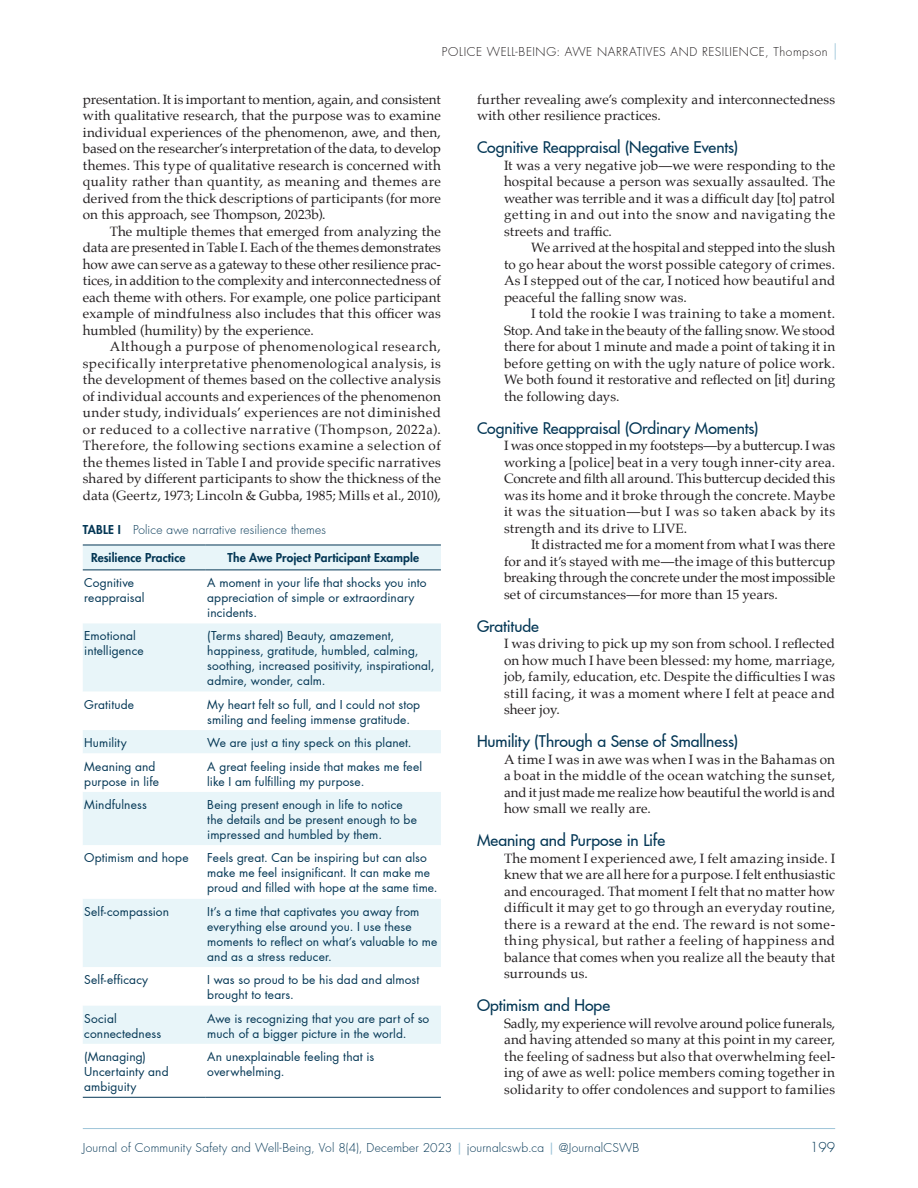
<style>
.page{position:relative;width:918px;height:1188px;background:#fff}
.page>*{position:absolute;margin:0;border:0;box-sizing:border-box;transform-origin:0 0}
.t1{font:500 15.75px "Futura LT Pro";letter-spacing:-.005em;color:#043755}
.t2{font:13.5px/16.5px "Palatino";letter-spacing:.015em;color:#231f20;text-align:justify}
.t3{font:300 13.5px "Futura LT Pro";color:#043755}
.t4{font:12px/15px "Futura LT Pro";letter-spacing:.01em;color:#043755}
.t5{font:300 12px "Futura LT Pro";letter-spacing:.015em;color:#043755}
.t6{font:300 12px "Futura LT Pro";letter-spacing:.05em;color:#231f20}
.t7{font:800 12px "Futura LT Pro";letter-spacing:.005em;color:#043755}
.s1{font-weight:800}
.s2{font-weight:500;color:#9cc4d8}
</style>
<div class="page">
<hr style="left:83px;top:1128px;width:752px;height:1px;background:#3889b0">
<svg style="left:835px;top:43px;width:1px;height:17px"></svg>
<div style="left:83px;top:546px;width:358px;height:24px;background:#e8f5f9"></div>
<svg style="left:83px;top:623px;width:358px;height:474px;fill:#e8f5f9"></svg>
<hr style="left:83px;top:545px;width:123px;height:1px;background:#043755">
<hr style="left:206px;top:545px;width:235px;height:1px;background:#043755">
<hr style="left:83px;top:570px;width:123px;height:1px;background:#043755">
<hr style="left:206px;top:570px;width:235px;height:1px;background:#043755">
<hr style="left:83px;top:1097px;width:123px;height:1px;background:#043755">
<hr style="left:206px;top:1097px;width:235px;height:1px;background:#043755">
<p class="t6" style="left:442px;top:44px;width:387px">POLICE WELL-BEING: AWE NARRATIVES AND RESILIENCE, Thompson</p>
<p class="t2" style="left:83px;top:91px;width:360px">presentation. It is important to mention, again, and consistent with qualitative research, that the purpose was to examine individual experiences of the phenomenon, awe, and then, based on the researcher’s interpretation of the data, to develop themes. This type of qualitative research is concerned with quality rather than quantity, as meaning and themes are derived from the thick descriptions of participants (for more on this approach, see Thompson, 2023b).</p>
<p class="t2" style="left:83px;top:223px;width:360px;text-indent:27px">The multiple themes that emerged from analyzing the data are presented in Table I. Each of the themes demonstrates how awe can serve as a gateway to these other resilience prac&shy;tices, in addition to the complexity and interconnectedness of each theme with others. For example, one police participant example of mindfulness also includes that this officer was humbled (humility) by the experience.</p>
<p class="t2" style="left:83px;top:338px;width:360px;text-indent:27px">Although a purpose of phenomenological research, specifically interpretative phenomenological analysis, is the development of themes based on the collective analysis of individual accounts and experiences of the phenomenon under study, individuals’ experiences are not diminished or reduced to a collective narrative (Thompson, 2022a).<br>Therefore, the following sections examine a selection of the themes listed in Table I and provide specific narratives shared by different participants to show the thickness of the data (Geertz, 1973; Lincoln &amp; Gubba, 1985; Mills et al., 2010),</p>
<p class="t5" style="left:83px;top:522px;width:245px"><span class="s1">TABLE I</span> Police awe narrative resilience themes</p>
<p class="t7" style="left:91px;top:548px;width:96px">Resilience Practice</p>
<p class="t7" style="left:228px;top:548px;width:193px">The Awe Project Participant Example</p>
<p class="t4" style="left:84px;top:575px;width:62px">Cognitive reappraisal</p>
<p class="t4" style="left:207px;top:575px;width:221px">A moment in your life that shocks you into appreciation of simple or extraordinary incidents.</p>
<p class="t4" style="left:84px;top:628px;width:61px">Emotional intelligence</p>
<p class="t4" style="left:207px;top:628px;width:229px">(Terms shared) Beauty, amazement, happiness, gratitude, humbled, calming, soothing, increased positivity, inspirational, admire, wonder, calm.</p>
<p class="t4" style="left:84px;top:697px;width:51px">Gratitude</p>
<p class="t4" style="left:207px;top:697px;width:214px">My heart felt so full, and I could not stop smiling and feeling immense gratitude.</p>
<p class="t4" style="left:84px;top:735px;width:44px">Humility</p>
<p class="t4" style="left:207px;top:735px;width:206px">We are just a tiny speck on this planet.</p>
<p class="t4" style="left:84px;top:758px;width:76px">Meaning and purpose in life</p>
<p class="t4" style="left:207px;top:758px;width:216px">A great feeling inside that makes me feel like I am fulfilling my purpose.</p>
<p class="t4" style="left:84px;top:797px;width:64px">Mindfulness</p>
<p class="t4" style="left:207px;top:797px;width:211px">Being present enough in life to notice the details and be present enough to be impressed and humbled by them.</p>
<p class="t4" style="left:84px;top:850px;width:106px">Optimism and hope</p>
<p class="t4" style="left:207px;top:850px;width:232px">Feels great. Can be inspiring but can also make me feel insignificant. It can make me proud and filled with hope at the same time.</p>
<p class="t4" style="left:84px;top:904px;width:86px">Self-compassion</p>
<p class="t4" style="left:207px;top:904px;width:232px">It’s a time that captivates you away from everything else around you. I use these moments to reflect on what’s valuable to me and as a stress reducer.</p>
<p class="t4" style="left:84px;top:972px;width:66px">Self-efficacy</p>
<p class="t4" style="left:207px;top:972px;width:213px">I was so proud to be his dad and almost brought to tears.</p>
<p class="t4" style="left:84px;top:1010px;width:78px">Social connectedness</p>
<p class="t4" style="left:207px;top:1010px;width:224px">Awe is recognizing that you are part of so much of a bigger picture in the world.</p>
<p class="t4" style="left:84px;top:1049px;width:86px">(Managing)<br>Uncertainty and ambiguity</p>
<p class="t4" style="left:207px;top:1049px;width:168px">An unexplainable feeling that is overwhelming.</p>
<p class="t2" style="left:477px;top:91px;width:360px">further revealing awe’s complexity and interconnectedness with other resilience practices.</p>
<p class="t1" style="left:477px;top:136px;width:263px">Cognitive Reappraisal (Negative Events)</p>
<p class="t2" style="left:504px;top:157px;width:333px">It was a very negative job—we were responding to the hospital because a person was sexually assaulted. The weather was terrible and it was a difficult day [to] patrol getting in and out into the snow and navigating the streets and traffic.</p>
<p class="t2" style="left:504px;top:239px;width:333px;text-indent:27px">We arrived at the hospital and stepped into the slush to go hear about the worst possible category of crimes.<br>As I stepped out of the car, I noticed how beautiful and peaceful the falling snow was.</p>
<p class="t2" style="left:504px;top:305px;width:333px;text-indent:27px">I told the rookie I was training to take a moment.<br>Stop. And take in the beauty of the falling snow. We stood there for about 1 minute and made a point of taking it in before getting on with the ugly nature of police work.<br>We both found it restorative and reflected on [it] during the following days.</p>
<p class="t1" style="left:477px;top:416px;width:283px">Cognitive Reappraisal (Ordinary Moments)</p>
<p class="t2" style="left:504px;top:438px;width:333px">I was once stopped in my footsteps—by a buttercup. I was working a [police] beat in a very tough inner-city area.<br>Concrete and filth all around. This buttercup decided this was its home and it broke through the concrete. Maybe it was the situation—but I was so taken aback by its strength and its drive to LIVE.</p>
<p class="t2" style="left:504px;top:536px;width:333px;text-indent:27px">It distracted me for a moment from what I was there for and it’s stayed with me—the image of this buttercup breaking through the concrete under the most impossible set of circumstances—for more than 15 years.</p>
<p class="t1" style="left:477px;top:614px;width:63px">Gratitude</p>
<p class="t2" style="left:504px;top:636px;width:333px">I was driving to pick up my son from school. I reflected on how much I have been blessed: my home, marriage, job, family, education, etc. Despite the difficulties I was still facing, it was a moment where I felt at peace and sheer joy.</p>
<p class="t1" style="left:477px;top:730px;width:262px">Humility (Through a Sense of Smallness)</p>
<p class="t2" style="left:504px;top:751px;width:333px">A time I was in awe was when I was in the Bahamas on a boat in the middle of the ocean watching the sunset, and it just made me realize how beautiful the world is and how small we really are.</p>
<p class="t1" style="left:477px;top:829px;width:190px">Meaning and Purpose in Life</p>
<p class="t2" style="left:504px;top:850px;width:333px">The moment I experienced awe, I felt amazing inside. I knew that we are all here for a purpose. I felt enthusiastic and encouraged. That moment I felt that no matter how difficult it may get to go through an everyday routine, there is a reward at the end. The reward is not some&shy;thing physical, but rather a feeling of happiness and balance that comes when you realize all the beauty that surrounds us.</p>
<p class="t1" style="left:477px;top:994px;width:135px">Optimism and Hope</p>
<p class="t2" style="left:504px;top:1015px;width:333px">Sadly, my experience will revolve around police funerals, and having attended so many at this point in my career, the feeling of sadness but also that overwhelming feel&shy;ing of awe as well: police members coming together in solidarity to offer condolences and support to families</p>
<p class="t5" style="left:83px;top:1140px;width:558px">Journal of Community Safety and Well-Being, Vol 8(4), December 2023 <span class="s2">|</span> journalcswb.ca <span class="s2">|</span> @JournalCSWB</p>
<p class="t3" style="left:810px;top:1138px;width:27px">199</p>
</div>
